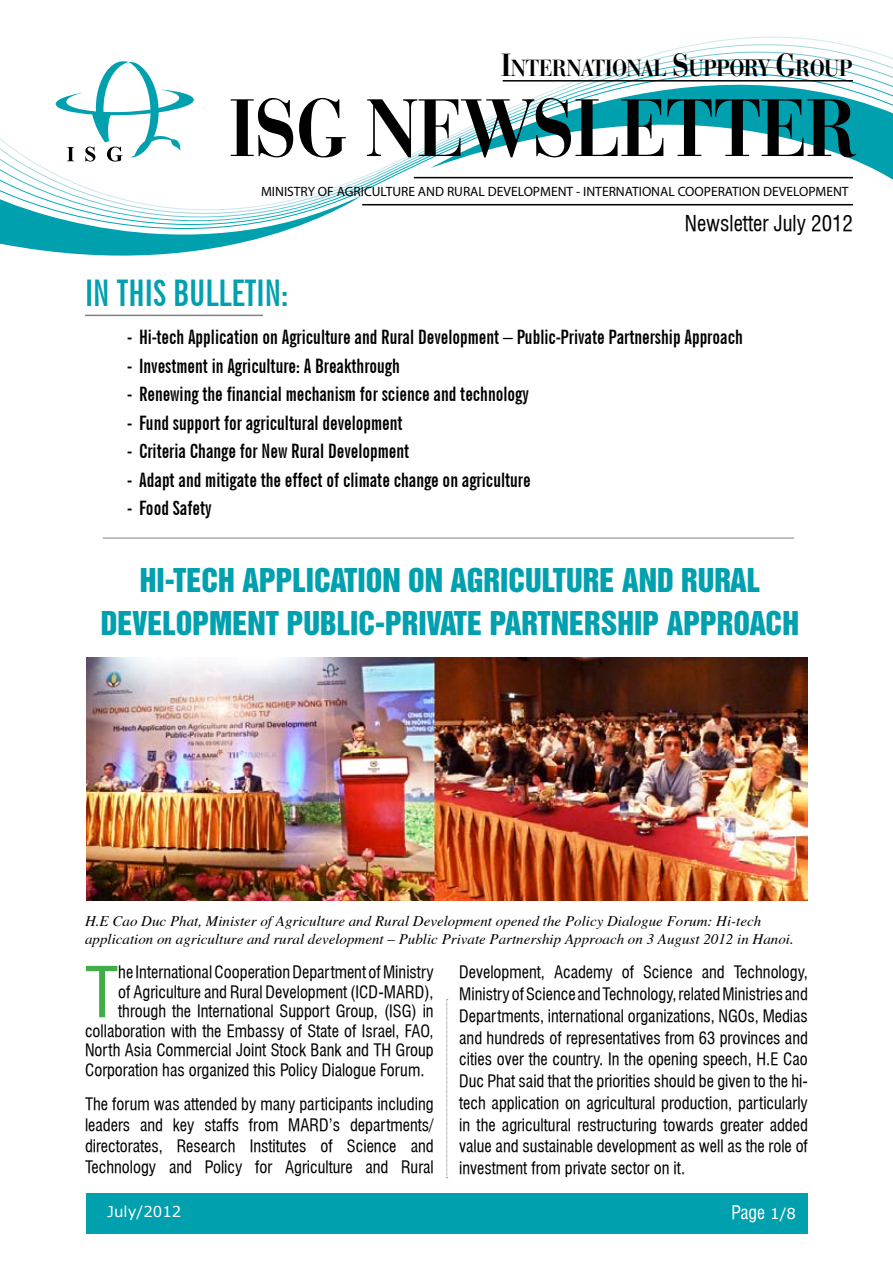
<style>
.page{position:relative;width:893px;height:1263px;background:#fff}
.page>*{position:absolute;margin:0;border:0;box-sizing:border-box;transform-origin:0 0}
.t1{font:700 85.05px "UVN Bach Dang";color:#000;scale:.89 1}
.t2{font:68.4px "UVN Hong Ha Hep";color:#41ad49}
.t3{font:700 36px "UVN Tin Tuc Hep Them";color:#00a0af}
.t4{font:30px/43.5px "UTM Helvet Ins";color:#00a0af;text-align:center}
.t5{font:700 24.45px "UVN Bach Dang";color:#000;scale:.89 1}
.t6{font:21px "UVN Hong Ha Hep";color:#000}
.t7{font:700 19.5px "UVN Tin Tuc Hep Them";color:#000}
.t8{font:18px "UVN Hong Ha Hep";color:#fff}
.t9{font:16.5px/21.8px "UVN Hong Ha Hep";color:#000;text-align:justify}
.t10{font:italic 15px/18px "Times";color:#000}
.t11{font:15px "Verdana";color:#fff}
.t12{font:13.5px "Trajan Pro";color:#000}
.s1{font-size:33.45px}
.s2{font-family:"Verdana";font-size:15px}
</style>
<div class="page">
<svg style="left:0;top:103px;width:853px;height:103px"></svg>
<svg style="left:0;top:195px;width:363px;height:61px"></svg>
<svg style="left:431px;top:36px;width:462px;height:145px"></svg>
<svg style="left:56px;top:61px;width:138px;height:101px"></svg>
<hr style="left:362px;top:204px;width:491px;height:1px;background:#000">
<hr style="left:414px;top:177px;width:439px;height:1px;background:#000">
<hr style="left:503px;top:80px;width:350px;height:2px;background:#000">
<div style="left:86px;top:1193px;width:721px;height:40px;background:#00a0af"></div>
<hr style="left:85px;top:315px;width:178px;height:1px;background:#000">
<hr style="left:103px;top:538px;width:691px;height:1px;background:#000">
<svg style="left:447px;top:999px;width:1px;height:179px"></svg>
<img style="left:87px;top:657px;width:721px;height:243px">
<h3 class="t5" style="left:501px;top:50px;width:396px"><span class="s1">I</span>NTERNATIONAL <span class="s1">S</span>UPPORY <span class="s1">G</span>ROUP</h3>
<h1 class="t1" style="left:230px;top:66px;width:706px">ISG NEWSLETTER</h1>
<p class="t12" style="left:261px;top:184px;width:589px">MINISTRY OF AGRICULTURE AND RURAL DEVELOPMENT - INTERNATIONAL COOPERATION DEVELOPMENT</p>
<h3 class="t3" style="left:85px;top:266px;width:205px">In this bulletin:</h3>
<p class="t6" style="left:685px;top:208px;width:170px">Newsletter July 2012</p>
<p class="t7" style="left:128px;top:322px;width:617px">- H i-tech Application on Agriculture and Rural Development – Public-Private Partnership Approach</p>
<p class="t7" style="left:128px;top:351px;width:274px">- Investment in Agriculture: A Breakthrough</p>
<p class="t7" style="left:128px;top:379px;width:403px">- Renewing the financial mechanism for science and technology</p>
<p class="t7" style="left:128px;top:408px;width:276px">- Fund support for agricultural development</p>
<p class="t7" style="left:128px;top:436px;width:283px">- Criteria Change for New Rural Development</p>
<p class="t7" style="left:128px;top:465px;width:405px">- Adapt and mitigate the effect of climate change on agriculture</p>
<p class="t7" style="left:128px;top:493px;width:85px">- Food Safety</p>
<h3 class="t4" style="left:101px;top:556px;width:700px">HI-TECH APPLICATION ON AGRICULTURE AND RURAL<br>DEVELOPMENT PUBLIC-PRIVATE PARTNERSHIP APPROACH</h3>
<p class="t10" style="left:85px;top:911px;width:710px">H.E Cao Duc Phat, Minister of Agriculture and Rural Development opened the Policy Dialogue Forum: Hi-tech application on agriculture and rural development – Public Private Partnership Approach on 3 August 2012 in Hanoi.</p>
<h2 class="t2" style="left:85px;top:944px;width:35px">T</h2>
<p class="t9" style="left:118px;top:960px;width:317px">he International Cooperation Department of Ministry</p>
<p class="t9" style="left:118px;top:980px;width:317px">of Agriculture and Rural Development (ICD-MARD),</p>
<p class="t9" style="left:118px;top:999px;width:317px">through the International Support Group, (ISG) in</p>
<p class="t9" style="left:85px;top:1019px;width:350px">collaboration with the Embassy of State of Israel, FAO,</p>
<p class="t9" style="left:85px;top:1038px;width:350px">North Asia Commercial Joint Stock Bank and TH Group</p>
<p class="t9" style="left:85px;top:1058px;width:341px">Corporation has organized this Policy Dialogue Forum.</p>
<p class="t9" style="left:85px;top:1092px;width:350px;line-height:21px">The forum was attended by many participants including leaders and key staffs from MARD’s departments/ directorates, Research Institutes of Science and Technology and Policy for Agriculture and Rural</p>
<p class="t9" style="left:459px;top:960px;width:350px">Development, Academy of Science and Technology, Ministry of Science and Technology, related Ministries and Departments, international organizations, NGOs, Medias and hundreds of representatives from 63 provinces and cities over the country. In the opening speech, H.E Cao Duc Phat said that the priorities should be given to the hi&shy;tech application on agricultural production, particularly in the agricultural restructuring towards greater added value and sustainable development as well as the role of investment from private sector on it.</p>
<p class="t11" style="left:107px;top:1202px;width:76px">July/2012</p>
<p class="t8" style="left:731px;top:1200px;width:66px">Page <span class="s2">1/8</span></p>
</div>
